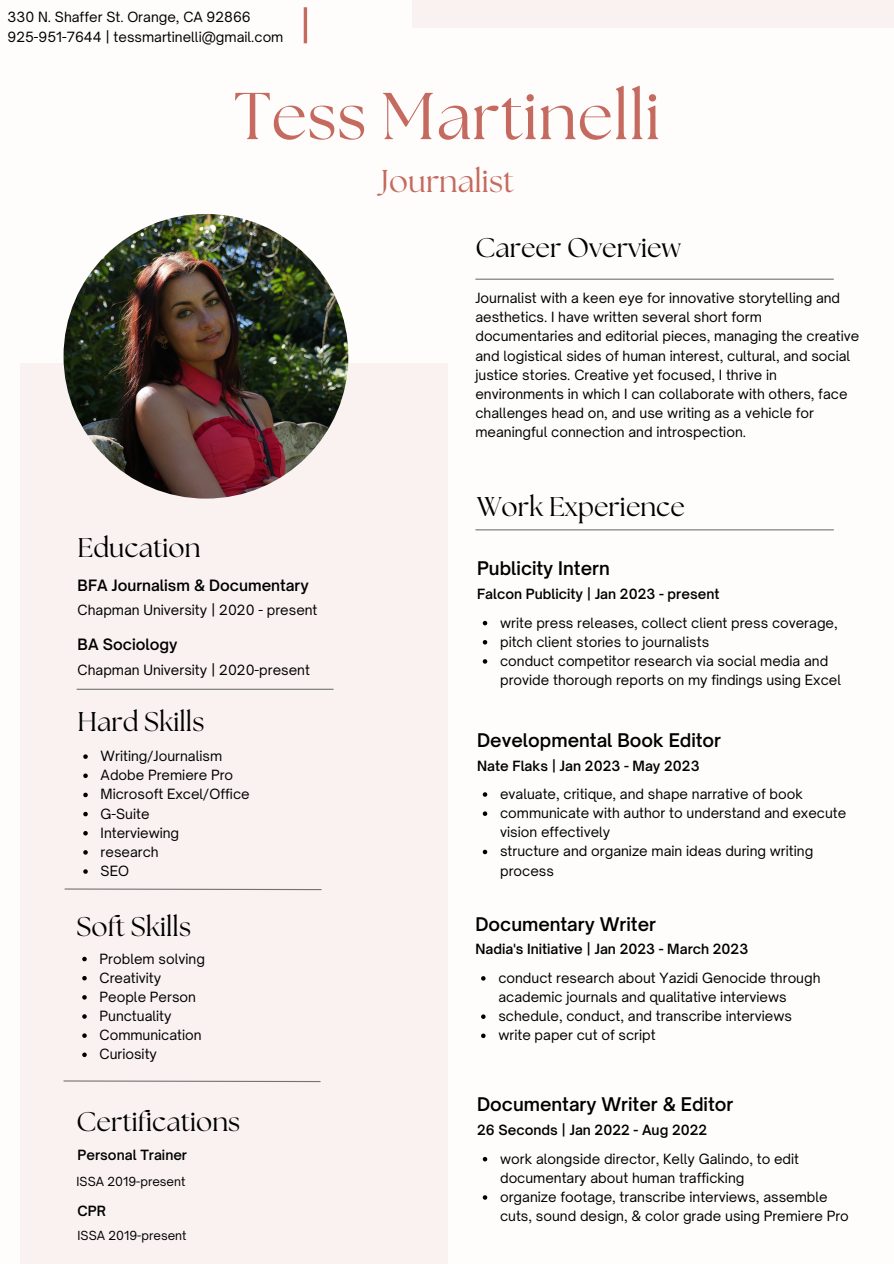
<style>
.page{position:relative;width:894px;height:1264px;background:#fff}
.page>*{position:absolute;margin:0;border:0;box-sizing:border-box;transform-origin:0 0}
.t1{font:66px "The Seasons";letter-spacing:.005em;color:#c46a5e}
.t2{font:31.5px "The Seasons";color:#c46a5e}
.t3{font:27px "The Seasons";color:#000}
.t4{font:600 18px "Open Sauce One";color:#000}
.t5{font:600 15px "Open Sauce One";color:#000}
.t6{font:13.5px/19.2px "Open Sauce One";color:#000}
.t7{font:600 13.5px "Open Sauce One";color:#000}
.t8{font:12px "Open Sauce One";color:#000}
</style>
<div class="page">
<div style="left:412px;top:0;width:481px;height:27px;background:#faf2f1"></div>
<div style="left:20px;top:362px;width:427px;height:901px;background:#faf2f1"></div>
<img style="left:63px;top:214px;width:285px;height:284px;border-radius:50%">
<hr style="left:475px;top:529px;width:358px;height:1px;background:#737373">
<svg style="left:303px;top:7px;width:4px;height:36px"></svg>
<hr style="left:77px;top:688px;width:256px;height:2px;background:#737373">
<svg style="left:64px;top:888px;width:258px;height:2px"></svg>
<hr style="left:475px;top:278px;width:358px;height:2px;background:#737373">
<svg style="left:63px;top:1080px;width:258px;height:2px"></svg>
<svg style="left:83px;top:754px;width:5px;height:5px"></svg>
<svg style="left:83px;top:773px;width:5px;height:5px"></svg>
<svg style="left:83px;top:792px;width:5px;height:5px"></svg>
<svg style="left:83px;top:811px;width:5px;height:5px"></svg>
<svg style="left:83px;top:831px;width:5px;height:4px"></svg>
<svg style="left:83px;top:850px;width:5px;height:4px"></svg>
<svg style="left:83px;top:869px;width:5px;height:4px"></svg>
<svg style="left:482px;top:1157px;width:5px;height:4px"></svg>
<svg style="left:482px;top:1195px;width:5px;height:4px"></svg>
<svg style="left:82px;top:956px;width:5px;height:5px"></svg>
<svg style="left:82px;top:976px;width:5px;height:4px"></svg>
<svg style="left:82px;top:995px;width:5px;height:4px"></svg>
<svg style="left:82px;top:1014px;width:5px;height:4px"></svg>
<svg style="left:82px;top:1033px;width:5px;height:4px"></svg>
<svg style="left:82px;top:1052px;width:5px;height:5px"></svg>
<svg style="left:482px;top:792px;width:5px;height:4px"></svg>
<svg style="left:482px;top:811px;width:5px;height:5px"></svg>
<svg style="left:482px;top:849px;width:5px;height:5px"></svg>
<svg style="left:482px;top:621px;width:5px;height:4px"></svg>
<svg style="left:482px;top:640px;width:5px;height:4px"></svg>
<svg style="left:482px;top:659px;width:5px;height:4px"></svg>
<svg style="left:481px;top:976px;width:4px;height:4px"></svg>
<svg style="left:481px;top:1014px;width:4px;height:4px"></svg>
<svg style="left:481px;top:1033px;width:4px;height:5px"></svg>
<p class="t6" style="left:8px;top:7px;width:245px">330 N. Shaffer St. Orange, CA 92866</p>
<p class="t6" style="left:8px;top:27px;width:277px">925-951-7644 | tessmartinelli@gmail.com</p>
<p class="t1" style="left:234px;top:86px;width:428px">Tess Martinelli</p>
<p class="t2" style="left:380px;top:166px;width:135px">Journalist</p>
<p class="t3" style="left:475px;top:236px;width:207px">Career Overview</p>
<p class="t6" style="left:475px;top:288px;width:385px">Journalist with a keen eye for innovative storytelling and aesthetics. I have written several short form documentaries and editorial pieces, managing the creative and logistical sides of human interest, cultural, and social justice stories. Creative yet focused, I thrive in environments in which I can collaborate with others, face challenges head on, and use writing as a vehicle for meaningful connection and introspection.</p>
<p class="t3" style="left:78px;top:535px;width:124px">Education</p>
<p class="t5" style="left:78px;top:575px;width:232px">BFA Journalism &amp; Documentary</p>
<p class="t6" style="left:78px;top:600px;width:241px">Chapman University | 2020 - present</p>
<p class="t5" style="left:78px;top:635px;width:101px">BA Sociology</p>
<p class="t6" style="left:78px;top:660px;width:234px">Chapman University | 2020-present</p>
<p class="t3" style="left:78px;top:709px;width:128px">Hard Skills</p>
<p class="t6" style="left:101px;top:746px;width:123px">Writing/Journalism</p>
<p class="t6" style="left:101px;top:765px;width:134px">Adobe Premiere Pro</p>
<p class="t6" style="left:101px;top:784px;width:150px">Microsoft Excel/Office</p>
<p class="t6" style="left:101px;top:803px;width:50px">G-Suite</p>
<p class="t6" style="left:101px;top:823px;width:80px">Interviewing</p>
<p class="t6" style="left:101px;top:842px;width:60px">research</p>
<p class="t6" style="left:101px;top:861px;width:30px">SEO</p>
<p class="t3" style="left:77px;top:914px;width:116px">Soft Skills</p>
<p class="t6" style="left:99px;top:948px;width:107px">Problem solving</p>
<p class="t6" style="left:99px;top:967px;width:63px">Creativity</p>
<p class="t6" style="left:99px;top:987px;width:98px">People Person</p>
<p class="t6" style="left:99px;top:1006px;width:73px">Punctuality</p>
<p class="t6" style="left:99px;top:1025px;width:103px">Communication</p>
<p class="t6" style="left:99px;top:1044px;width:59px">Curiosity</p>
<p class="t3" style="left:77px;top:1109px;width:165px">Certifications</p>
<p class="t7" style="left:78px;top:1146px;width:111px">Personal Trainer</p>
<p class="t8" style="left:77px;top:1173px;width:110px">ISSA 2019-present</p>
<p class="t7" style="left:78px;top:1202px;width:30px">CPR</p>
<p class="t8" style="left:78px;top:1227px;width:110px">ISSA 2019-present</p>
<p class="t3" style="left:477px;top:495px;width:209px">Work Experience</p>
<p class="t4" style="left:477px;top:557px;width:134px">Publicity Intern</p>
<p class="t7" style="left:477px;top:585px;width:244px">Falcon Publicity | Jan 2023 - present</p>
<p class="t6" style="left:500px;top:613px;width:339px">write press releases, collect client press coverage,</p>
<p class="t6" style="left:500px;top:632px;width:210px">pitch client stories to journalists</p>
<p class="t6" style="left:500px;top:651px;width:342px">conduct competitor research via social media and provide thorough reports on my findings using Excel</p>
<p class="t4" style="left:477px;top:728px;width:245px">Developmental Book Editor</p>
<p class="t7" style="left:477px;top:757px;width:224px">Nate Flaks | Jan 2023 - May 2023</p>
<p class="t6" style="left:500px;top:784px;width:304px">evaluate, critique, and shape narrative of book</p>
<p class="t6" style="left:500px;top:803px;width:347px">communicate with author to understand and execute vision effectively</p>
<p class="t6" style="left:500px;top:841px;width:314px">structure and organize main ideas during writing process</p>
<p class="t4" style="left:475px;top:912px;width:182px">Documentary Writer</p>
<p class="t7" style="left:475px;top:940px;width:274px">Nadia's Initiative | Jan 2023 - March 2023</p>
<p class="t6" style="left:498px;top:968px;width:323px">conduct research about Yazidi Genocide through academic journals and qualitative interviews</p>
<p class="t6" style="left:498px;top:1006px;width:295px">schedule, conduct, and transcribe interviews</p>
<p class="t6" style="left:498px;top:1025px;width:159px">write paper cut of script</p>
<p class="t4" style="left:477px;top:1093px;width:258px">Documentary Writer &amp; Editor</p>
<p class="t7" style="left:477px;top:1121px;width:231px">26 Seconds | Jan 2022 - Aug 2022</p>
<p class="t6" style="left:500px;top:1148px;width:300px">work alongside director, Kelly Galindo, to edit documentary about human trafficking</p>
<p class="t6" style="left:500px;top:1187px;width:350px">organize footage, transcribe interviews, assemble cuts, sound design, &amp; color grade using Premiere Pro</p>
</div>
